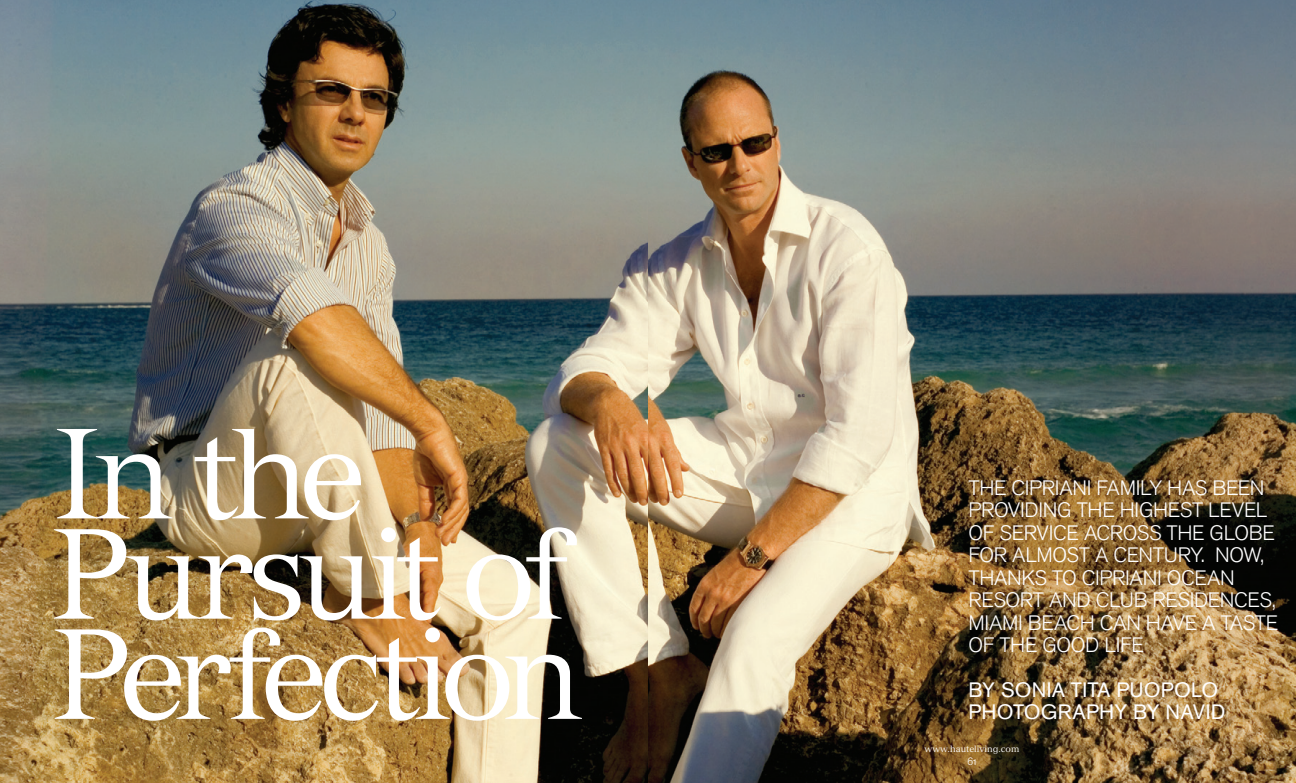
<style>
.page{position:relative;width:1296px;height:783px;background:#fff}
.page>*{position:absolute;margin:0;border:0;box-sizing:border-box;transform-origin:0 0}
.t1{font:125.6px/100.2px "Versailles";letter-spacing:-.07em;color:#fff}
.t2{font:300 20.7px/22.4px "Akzidenz Grotesk BE";letter-spacing:-.015em;color:#fff}
.t3{font:20.7px/22.4px "Akzidenz Grotesk BE";letter-spacing:.01em;color:#fff}
.t4{font:11px "Akzidenz Grotesk BE Light Os F";color:#fff}
.t5{font:9px "Versailles";color:#fff}
</style>
<div class="page">
<img style="left:0;top:0;width:1296px;height:783px">
<p class="t1" style="left:52px;top:422px;width:533px">In the<br>Pursuit of<br>Perfection</p>
<p class="t2" style="left:969px;top:477px;width:308px">THE CIPRIANI FAMILY HAS BEEN<br>PROVIDING THE HIGHEST LEVEL<br>OF SERVICE ACROSS THE GLOBE<br>FOR ALMOST A CENTURY. NOW,<br>THANKS TO CIPRIANI OCEAN<br>RESORT AND Club</p>
<p class="t2" style="left:969px;top:589px;width:311px;text-indent:184px">RESIDENCES,<br>MIAMI BEACH CAN HAVE A TASTE<br>OF THE GOOD LIFE</p>
<p class="t3" style="left:969px;top:679px;width:258px">BY SONIA TITA PUOPOLO<br>PHOTOGRAPHY BY NAVID</p>
<p class="t5" style="left:925px;top:744px;width:96px">www.hauteliving.com</p>
<p class="t4" style="left:967px;top:755px;width:11px">61</p>
</div>
